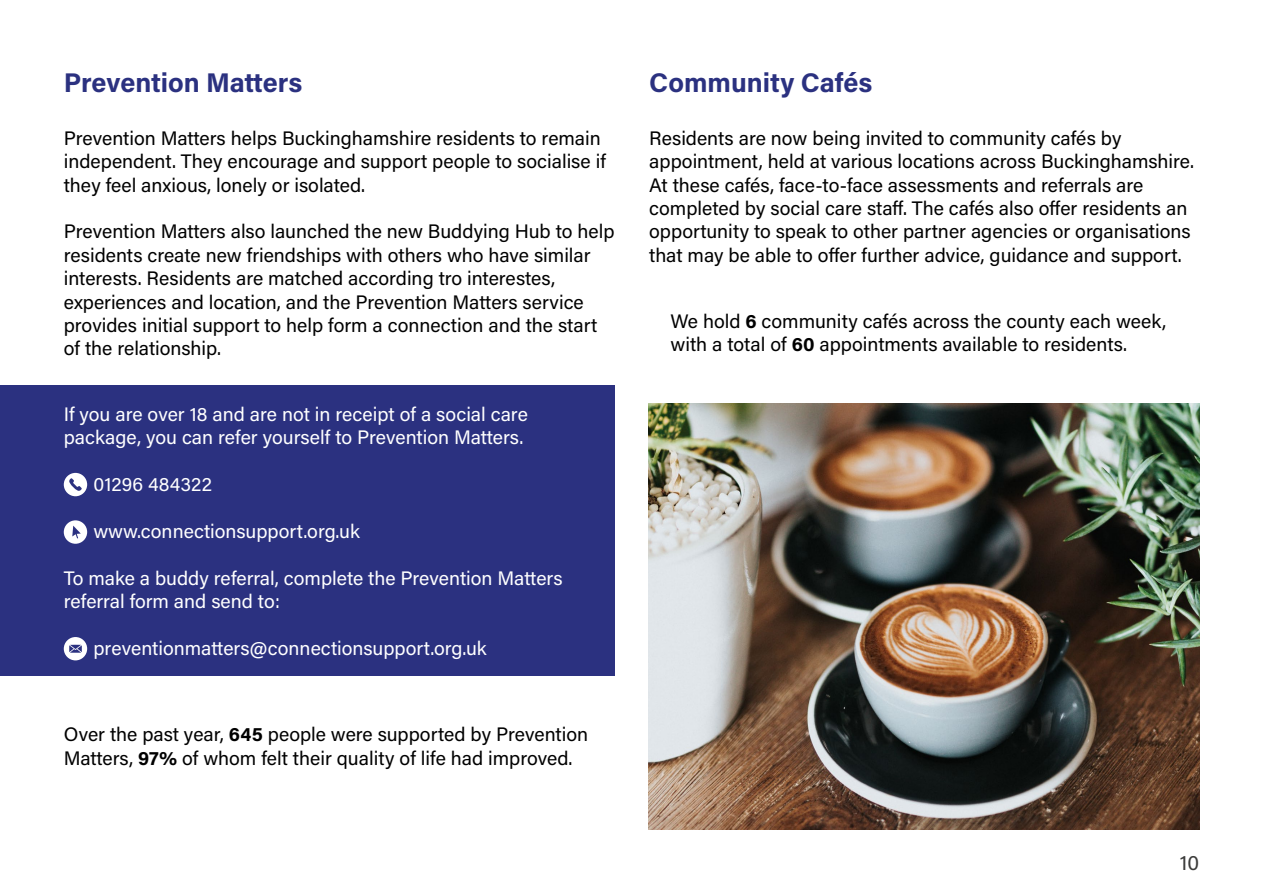
<style>
.page{position:relative;width:1263px;height:893px;background:#fff}
.page>*{position:absolute;margin:0;border:0;box-sizing:border-box;transform-origin:0 0}
.t1{font:700 27px "Acumin Pro";color:#2b3180}
.t2{font:21px "Acumin Pro";color:#3c3c3b}
.t3{font:19.5px/23.4px "Acumin Pro";color:#000}
.t4{font:19.5px/23.4px "Acumin Pro";color:#fff}
.s1{font-weight:700}
</style>
<div class="page">
<div style="left:0;top:385px;width:614px;height:291px;background:#2b3180"></div>
<svg style="left:64px;top:473px;width:23px;height:23px"></svg>
<svg style="left:64px;top:637px;width:23px;height:23px"></svg>
<svg style="left:64px;top:520px;width:23px;height:24px"></svg>
<img style="left:648px;top:403px;width:551px;height:426px">
<h2 class="t1" style="left:64px;top:64px;width:240px">Prevention Matters</h2>
<h2 class="t1" style="left:649px;top:64px;width:225px">Community Cafés</h2>
<p class="t3" style="left:64px;top:125px;width:544px">Prevention Matters helps Buckinghamshire residents to remain independent. They encourage and support people to socialise if they feel anxious, lonely or isolated.</p>
<p class="t3" style="left:64px;top:219px;width:552px">Prevention Matters also launched the new Buddying Hub to help residents create new friendships with others who have similar interests. Residents are matched according tro interestes, experiences and location, and the Prevention Matters service provides initial support to help form a connection and the start of the relationship.</p>
<p class="t3" style="left:649px;top:125px;width:546px">Residents are now being invited to community cafés by appointment, held at various locations across Buckinghamshire.<br>At these cafés, face-to-face assessments and referrals are completed by social care staf. The cafés also ofer residents an opportunity to speak to other partner agencies or organisations that may be able to ofer further advice, guidance and support.</p>
<p class="t3" style="left:670px;top:309px;width:497px">We hold <span class="s1">6</span> community cafés across the county each week, with a total of <span class="s1">60</span> appointments available to residents.</p>
<p class="t4" style="left:64px;top:401px;width:466px">If you are over 18 and are not in receipt of a social care package, you can refer yourself to Prevention Matters.</p>
<p class="t4" style="left:94px;top:472px;width:120px">01296 484322</p>
<p class="t4" style="left:94px;top:518px;width:268px">www.connectionsupport.org.uk</p>
<p class="t4" style="left:64px;top:565px;width:500px">To make a buddy referral, complete the Prevention Matters referral form and send to:</p>
<p class="t4" style="left:94px;top:635px;width:395px">preventionmatters@connectionsupport.org.uk</p>
<p class="t3" style="left:64px;top:722px;width:526px">Over the past year, <span class="s1">645</span> people were supported by Prevention<br>Matters, <span class="s1">97%</span> of whom felt their quality of life had improved.</p>
<p class="t2" style="left:1180px;top:848px;width:21px">10</p>
</div>
